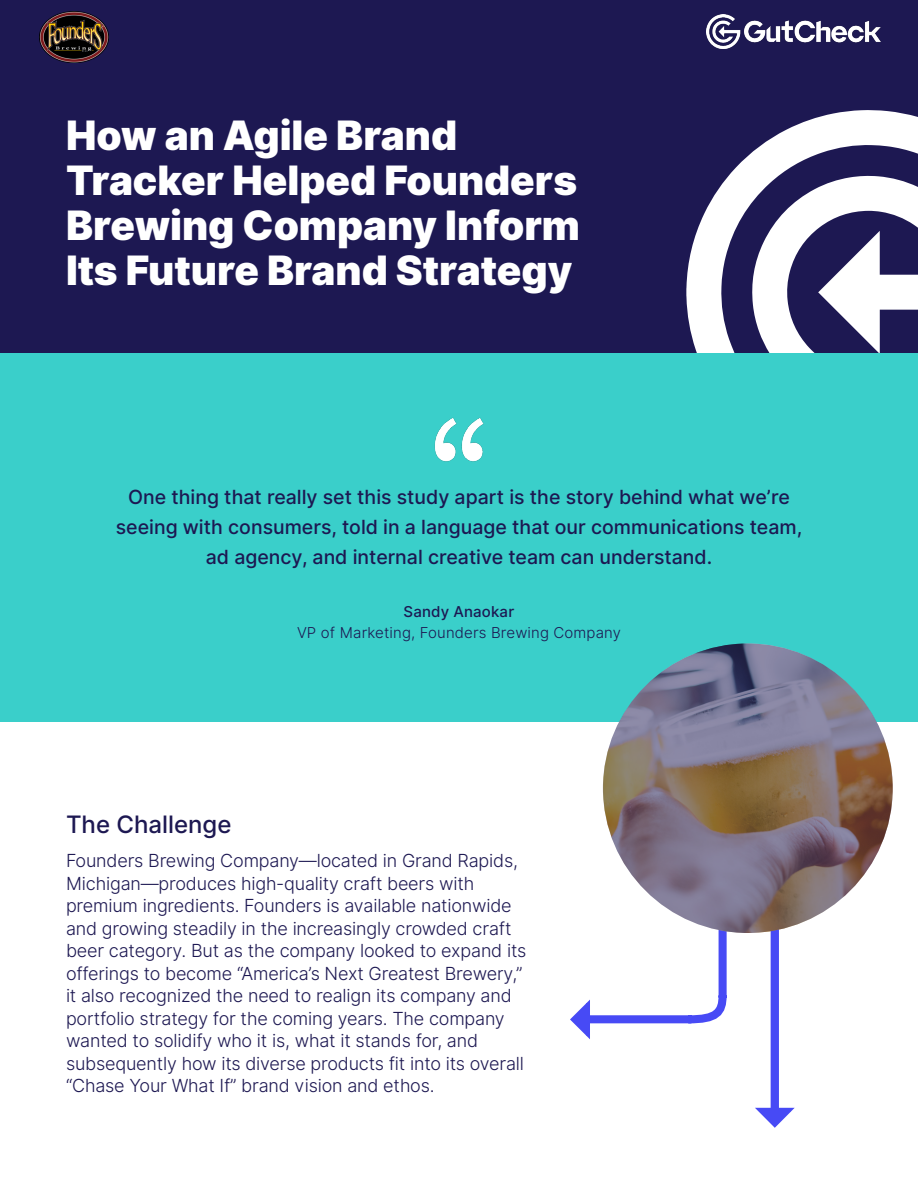
<style>
.page{position:relative;width:918px;height:1188px;background:#fff}
.page>*{position:absolute;margin:0;border:0;box-sizing:border-box;transform-origin:0 0}
.t1{font:900 40.5px/45px "Inter";color:#fff}
.t2{font:500 24px "Inter";color:#1d1852}
.t3{font:500 19.5px/30px "Inter";color:#1d1852;text-align:center}
.t4{font:18px/22.5px "Inter Light BETA";letter-spacing:-.01em;color:#1d1852}
.t5{font:15px "Inter Light BETA";letter-spacing:.01em;color:#1d1852}
.t6{font:500 15px "Inter";letter-spacing:.01em;color:#1d1852}
</style>
<div class="page">
<div style="left:0;top:58px;width:918px;height:368px;background:#1d1852"></div>
<svg style="left:686px;top:110px;width:232px;height:243px"></svg>
<svg style="left:751px;top:176px;width:167px;height:177px"></svg>
<div style="left:0;top:353px;width:918px;height:369px;background:#3acfca"></div>
<img style="left:434px;top:418px;width:50px;height:44px">
<div style="left:0;top:0;width:918px;height:67px;background:#1d1852"></div>
<img style="left:706px;top:14px;width:174px;height:34px">
<img style="left:39px;top:11px;width:70px;height:52px">
<div style="left:771px;top:801px;width:8px;height:312px;background:#474af5"></div>
<svg style="left:755px;top:1106px;width:40px;height:22px"></svg>
<svg style="left:570px;top:849px;width:157px;height:191px"></svg>
<svg style="left:603px;top:644px;width:290px;height:289px;background:#7e7077"></svg>
<h1 class="t1" style="left:66px;top:114px;width:516px">How an Agile Brand<br>Tracker Helped Founders<br>Brewing Company Inform<br>Its Future Brand Strategy</h1>
<p class="t3" style="left:116px;top:482px;width:688px">One thing that really set this study apart is the story behind what we’re seeing with consumers, told in a language that our communications team, ad agency, and internal creative team can understand.</p>
<p class="t6" style="left:404px;top:600px;width:112px">Sandy Anaokar</p>
<p class="t5" style="left:297px;top:621px;width:326px">VP of Marketing, Founders Brewing Company</p>
<h2 class="t2" style="left:66px;top:807px;width:167px">The Challenge</h2>
<p class="t4" style="left:66px;top:850px;width:462px">Founders Brewing Company—located in Grand Rapids, Michigan—produces high-quality craft beers with premium ingredients. Founders is available nationwide and growing steadily in the increasingly crowded craft beer category. But as the company looked to expand its offerings to become “America’s Next Greatest Brewery,” it also recognized the need to realign its company and portfolio strategy for the coming years. The company wanted to solidify who it is, what it stands for, and subsequently how its diverse products fit into its overall “Chase Your What If” brand vision and ethos.</p>
</div>
